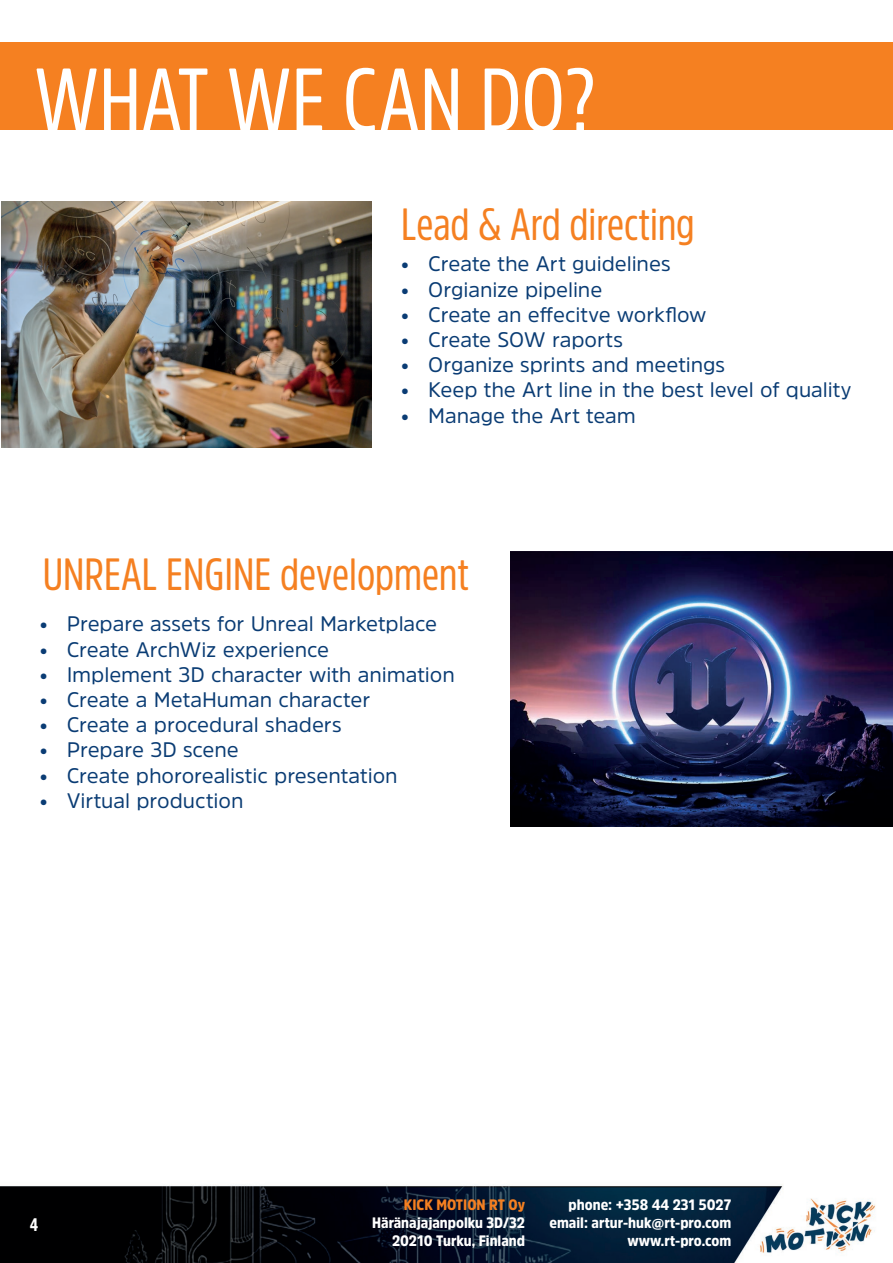
<style>
.page{position:relative;width:893px;height:1263px;background:#fff}
.page>*{position:absolute;margin:0;border:0;box-sizing:border-box;transform-origin:0 0}
.t1{font:90px "Amsi Pro Cond";color:#fff}
.t2{font:45px "Amsi Pro Cond";color:#f58021}
.t3{font:21px "Amsi Pro";letter-spacing:-.005em;color:#0a3c74}
.t4{font:700 18px "Amsi Pro Condensed";color:#fff}
.t5{font:900 15px/18px "Amsi Pro Narw";color:#fff;text-align:right}
.t6{font:900 15px "Amsi Pro Narw";color:#f58021}
</style>
<div class="page">
<img style="left:0;top:42px;width:893px;height:1221px">
<div style="left:0;top:43px;width:893px;height:87px;background:#f58021"></div>
<img style="left:2px;top:201px;width:370px;height:247px">
<img style="left:510px;top:551px;width:383px;height:275px">
<h1 class="t1" style="left:34px;top:38px;width:564px">WHAT WE CAN DO?</h1>
<h2 class="t2" style="left:401px;top:193px;width:295px">Lead &amp; Ard directing</h2>
<p class="t3" style="left:401px;top:250px;width:271px">• Create the Art guidelines</p>
<p class="t3" style="left:401px;top:275px;width:203px">• Orgianize pipeline</p>
<p class="t3" style="left:401px;top:300px;width:307px">• Create an effecitve workflow</p>
<p class="t3" style="left:401px;top:325px;width:223px">• Create SOW raports</p>
<p class="t3" style="left:401px;top:350px;width:325px">• Organize sprints and meetings</p>
<p class="t3" style="left:401px;top:376px;width:452px">• Keep the Art line in the best level of quality</p>
<p class="t3" style="left:401px;top:401px;width:236px">• Manage the Art team</p>
<h2 class="t2" style="left:43px;top:543px;width:428px">UNREAL ENGINE development</h2>
<p class="t3" style="left:40px;top:610px;width:399px">• Prepare assets for Unreal Marketplace</p>
<p class="t3" style="left:40px;top:635px;width:291px">• Create ArchWiz experience</p>
<p class="t3" style="left:40px;top:660px;width:417px">• Implement 3D character with animation</p>
<p class="t3" style="left:40px;top:685px;width:332px">• Create a MetaHuman character</p>
<p class="t3" style="left:40px;top:710px;width:303px">• Create a procedural shaders</p>
<p class="t3" style="left:40px;top:736px;width:201px">• Prepare 3D scene</p>
<p class="t3" style="left:40px;top:761px;width:360px">• Create phororealistic presentation</p>
<p class="t3" style="left:40px;top:786px;width:205px">• Virtual production</p>
<p class="t4" style="left:30px;top:1210px;width:10px">4</p>
<p class="t6" style="left:404px;top:1194px;width:123px">KICK MOTION RT Oy</p>
<p class="t5" style="left:372px;top:1213px;width:154px">Häränajajanpolku 3D/32<br>20210 Turku, Finland</p>
<p class="t5" style="left:549px;top:1195px;width:183px">phone: +358 44 231 5027 email: artur-huk@rt-pro.com www.rt-pro.com</p>
</div>
